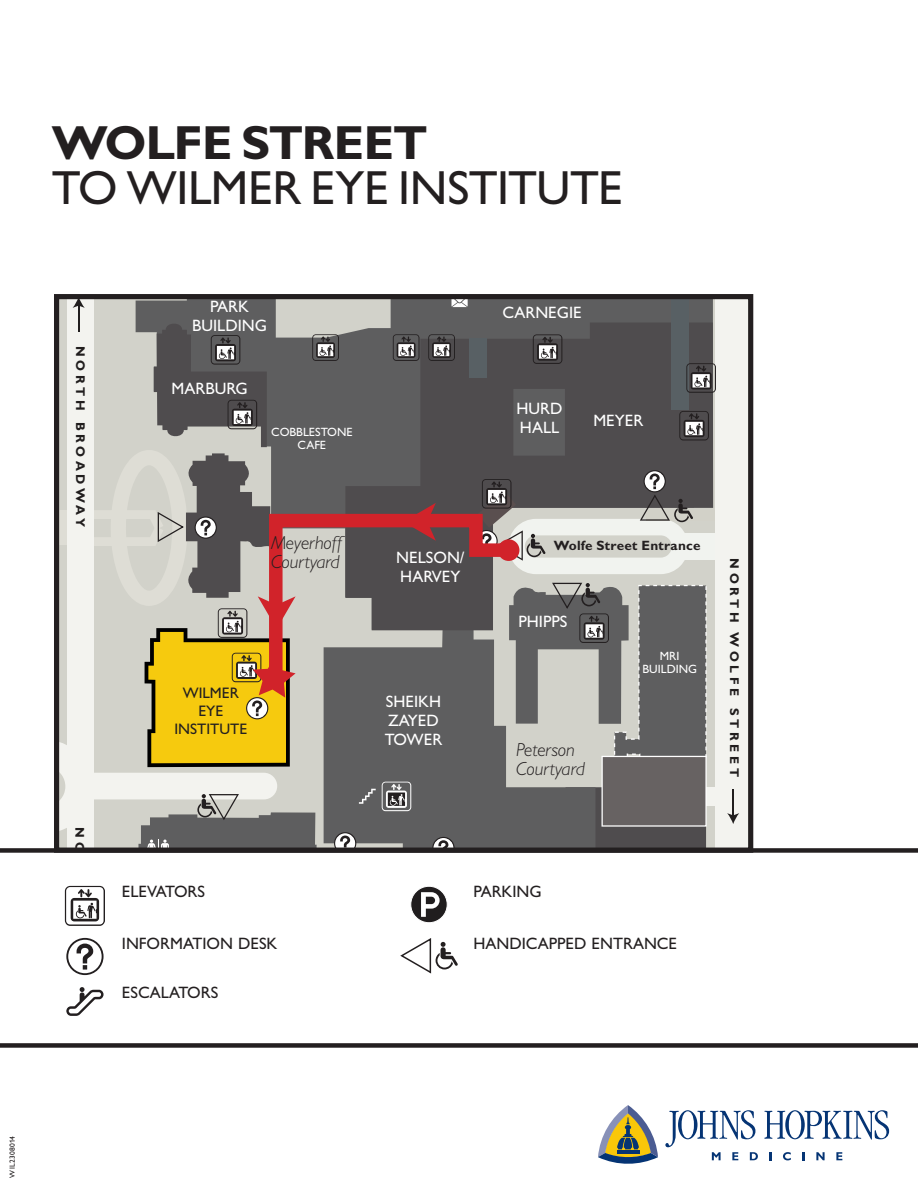
<style>
.page{position:relative;width:918px;height:1188px;background:#fff}
.page>*{position:absolute;margin:0;border:0;box-sizing:border-box;transform-origin:0 0}
.H32_med{font:500 48px "Gill Sans MT Std";letter-spacing:-.01em;color:#231f20}
.H32_bold-master{font:700 48px "Gill Sans MT Std";letter-spacing:-.025em;color:#231f20}
.S13_light{font:italic 300 18.9px "Gill Sans MT Std";color:#231f20}
.S13_light-2{font:500 16.5px/18.9px "Gill Sans MT Std";color:#fff}
.t1{font:500 16.5px "Gill Sans MT Std";color:#231f20}
.t2{font:500 15.3px/18.3px "Gill Sans MT Std";color:#231f20;text-align:center}
.S9_-_master_no_inden{font:700 13.5px "Gill Sans MT Std";letter-spacing:.015em;color:#231f20}
.t3{font:700 12.75px "Gill Sans MT Std";letter-spacing:.3em;color:#211e1e}
.t4{font:700 12.75px "Gill Sans MT Std";letter-spacing:.28em;color:#211e1e}
.S13_light-3{font:500 12px "Gill Sans MT Std";color:#fff}
.t5{font:500 7.5px "Gill Sans MT Std";letter-spacing:.035em;color:#231f20}
</style>
<div class="page">
<svg style="left:769px;top:1152px;width:2px;height:8px"></svg>
<svg style="left:783px;top:1152px;width:8px;height:8px"></svg>
<svg style="left:803px;top:1152px;width:2px;height:8px"></svg>
<svg style="left:816px;top:1152px;width:9px;height:8px"></svg>
<svg style="left:836px;top:1152px;width:6px;height:8px"></svg>
<svg style="left:665px;top:1110px;width:93px;height:50px"></svg>
<svg style="left:764px;top:1110px;width:125px;height:30px"></svg>
<svg style="left:598px;top:1105px;width:60px;height:59px"></svg>
<div style="left:0;top:1043px;width:918px;height:5px;background:#231f20"></div>
<svg style="left:65px;top:886px;width:40px;height:40px"></svg>
<svg style="left:410px;top:886px;width:38px;height:37px"></svg>
<svg style="left:421px;top:892px;width:19px;height:25px"></svg>
<svg style="left:66px;top:938px;width:38px;height:37px"></svg>
<svg style="left:400px;top:938px;width:58px;height:36px"></svg>
<svg style="left:66px;top:987px;width:38px;height:29px"></svg>
<div style="left:0;top:848px;width:918px;height:5px;background:#231f20"></div>
<div style="left:680px;top:533px;width:50px;height:27px;background:#f1f3ef"></div>
<div style="left:715px;top:297px;width:36px;height:553px;background:#f3f3ef"></div>
<div style="left:376px;top:690px;width:133px;height:157px;background:#5e5e5f"></div>
<div style="left:376px;top:300px;width:337px;height:23px;background:#5e5e5f"></div>
<svg style="left:376px;top:323px;width:337px;height:307px;background:#5a5859"></svg>
<div style="left:469px;top:338px;width:18px;height:39px;background:#586064"></div>
<div style="left:671px;top:297px;width:18px;height:112px;background:#586064"></div>
<div style="left:703px;top:787px;width:13px;height:18px;background:#f3f3ef"></div>
<div style="left:646px;top:511px;width:68px;height:10px;background:#d2d1c8"></div>
<svg style="left:727px;top:789px;width:12px;height:35px"></svg>
<svg style="left:393px;top:334px;width:26px;height:27px"></svg>
<svg style="left:428px;top:334px;width:27px;height:27px"></svg>
<svg style="left:382px;top:782px;width:29px;height:29px"></svg>
<svg style="left:679px;top:411px;width:30px;height:29px"></svg>
<svg style="left:686px;top:363px;width:30px;height:30px"></svg>
<svg style="left:533px;top:334px;width:29px;height:30px"></svg>
<svg style="left:509px;top:582px;width:198px;height:265px;background:#81817f"></svg>
<svg style="left:475px;top:470px;width:218px;height:104px"></svg>
<svg style="left:432px;top:837px;width:23px;height:10px"></svg>
<svg style="left:452px;top:300px;width:16px;height:7px"></svg>
<div style="left:54px;top:294px;width:699px;height:559px;border:5px solid #231f20"></div>
<svg style="left:376px;top:507px;width:146px;height:183px;background:#766969"></svg>
<div style="left:498px;top:539px;width:21px;height:22px;background:#d1232a;border-radius:50%"></div>
<svg style="left:403px;top:503px;width:33px;height:38px"></svg>
<svg style="left:57px;top:297px;width:319px;height:553px;background:#a79f8c"></svg>
<p class="H32_bold-master" style="left:52px;top:113px;width:377px">WOLFE STREET</p>
<p class="H32_med" style="left:52px;top:159px;width:573px">TO WILMER EYE INSTITUTE</p>
<p class="t4" style="left:88px;top:346px;width:182px;rotate:90deg">NORTH BROADWAY</p>
<p class="S13_light-2" style="left:192px;top:297px;width:76px;text-align:center">PARK<br>BUILDING</p>
<p class="S13_light-2" style="left:172px;top:378px;width:77px">MARBURG</p>
<p class="S13_light-3" style="left:271px;top:425px;width:83px">COBBLESTONE</p>
<p class="S13_light-3" style="left:298px;top:438px;width:30px">CAFE</p>
<p class="S13_light" style="left:271px;top:531px;width:72px">Meyerhoff</p>
<p class="S13_light" style="left:271px;top:550px;width:70px">Courtyard</p>
<p class="S13_light-2" style="left:396px;top:548px;width:70px">NELSON/<br>HARVEY</p>
<p class="t2" style="left:174px;top:683px;width:74px">WILMER<br>EYE<br>INSTITUTE</p>
<p class="S13_light-2" style="left:386px;top:692px;width:57px">SHEIKH</p>
<p class="S13_light-2" style="left:388px;top:711px;width:52px">ZAYED</p>
<p class="S13_light-2" style="left:385px;top:729px;width:59px">TOWER</p>
<p class="S13_light-2" style="left:502px;top:303px;width:81px">CARNEGIE</p>
<p class="S13_light-2" style="left:517px;top:399px;width:48px">HURD</p>
<p class="S13_light-2" style="left:520px;top:418px;width:41px">HALL</p>
<p class="S13_light-2" style="left:593px;top:410px;width:52px">MEYER</p>
<p class="S9_-_master_no_inden" style="left:554px;top:537px;width:149px">Wolfe Street Entrance</p>
<p class="S13_light-2" style="left:518px;top:612px;width:50px">PHIPPS</p>
<p class="S13_light" style="left:516px;top:738px;width:60px">Peterson</p>
<p class="S13_light" style="left:516px;top:757px;width:70px">Courtyard</p>
<p class="S13_light-3" style="left:660px;top:649px;width:21px">MRI</p>
<p class="S13_light-3" style="left:643px;top:662px;width:56px">BUILDING</p>
<p class="t3" style="left:742px;top:558px;width:221px;rotate:90deg">NORTH WOLFE STREET</p>
<p class="t1" style="left:122px;top:882px;width:85px">ELEVATORS</p>
<p class="t1" style="left:473px;top:882px;width:70px">PARKING</p>
<p class="t1" style="left:122px;top:934px;width:157px">INFORMATION DESK</p>
<p class="t1" style="left:473px;top:934px;width:205px">HANDICAPPED ENTRANCE</p>
<p class="t1" style="left:122px;top:983px;width:98px">ESCALATORS</p>
<p class="t5" style="left:8px;top:1178px;width:43px;rotate:-90deg">WIL2308014</p>
</div>
